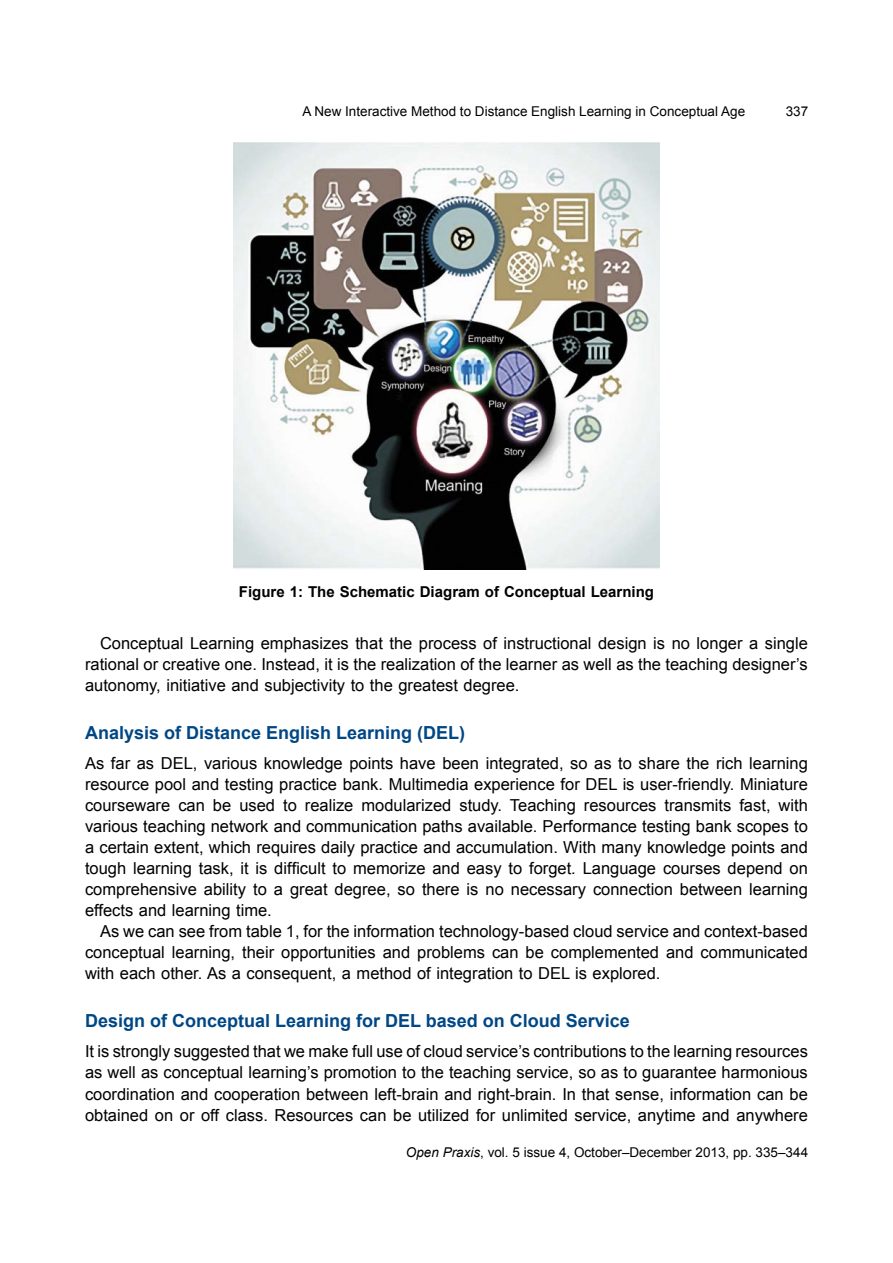
<style>
.page{position:relative;width:893px;height:1263px;background:#fff}
.page>*{position:absolute;margin:0;border:0;box-sizing:border-box;transform-origin:0 0}
.t1{font:700 18px "Arial";color:#004785}
.t2{font:16.5px/21px "Arial";color:#000;text-align:justify}
.t3{font:700 15px "Arial";color:#000}
.t4{font:13.5px "Arial";color:#000}
.s1{font-style:italic}
</style>
<div class="page">
<img style="left:234px;top:142px;width:425px;height:428px">
<p class="t4" style="left:302px;top:102px;width:444px">A New Interactive Method to Distance English Learning in Conceptual Age</p>
<p class="t4" style="left:786px;top:103px;width:24px">337</p>
<p class="t3" style="left:239px;top:582px;width:417px">Figure 1: The Schematic Diagram of Conceptual Learning</p>
<p class="t2" style="left:85px;top:633px;width:724px;text-indent:15px">Conceptual Learning emphasizes that the process of instructional design is no longer a single rational or creative one. Instead, it is the realization of the learner as well as the teaching designer’s autonomy, initiative and subjectivity to the greatest degree.</p>
<p class="t1" style="left:85px;top:721px;width:382px">Analysis of Distance English Learning (DEL)</p>
<p class="t2" style="left:85px;top:753px;width:724px">As far as DEL, various knowledge points have been integrated, so as to share the rich learning resource pool and testing practice bank. Multimedia experience for DEL is user-friendly. Miniature courseware can be used to realize modularized study. Teaching resources transmits fast, with various teaching network and communication paths available. Performance testing bank scopes to a certain extent, which requires daily practice and accumulation. With many knowledge points and tough learning task, it is difficult to memorize and easy to forget. Language courses depend on comprehensive ability to a great degree, so there is no necessary connection between learning effects and learning time.</p>
<p class="t2" style="left:85px;top:921px;width:724px;text-indent:15px">As we can see from table 1, for the information technology-based cloud service and context-based conceptual learning, their opportunities and problems can be complemented and communicated with each other. As a consequent, a method of integration to DEL is explored.</p>
<p class="t1" style="left:85px;top:1009px;width:546px">Design of Conceptual Learning for DEL based on Cloud Service</p>
<p class="t2" style="left:85px;top:1041px;width:724px">It is strongly suggested that we make full use of cloud service’s contributions to the learning resources as well as conceptual learning’s promotion to the teaching service, so as to guarantee harmonious coordination and cooperation between left-brain and right-brain. In that sense, information can be obtained on or off class. Resources can be utilized for unlimited service, anytime and anywhere</p>
<p class="t4" style="left:406px;top:1143px;width:404px"><span class="s1">Open Praxis</span>, vol. 5 issue 4, October–December 2013, pp. 335–344</p>
</div>
